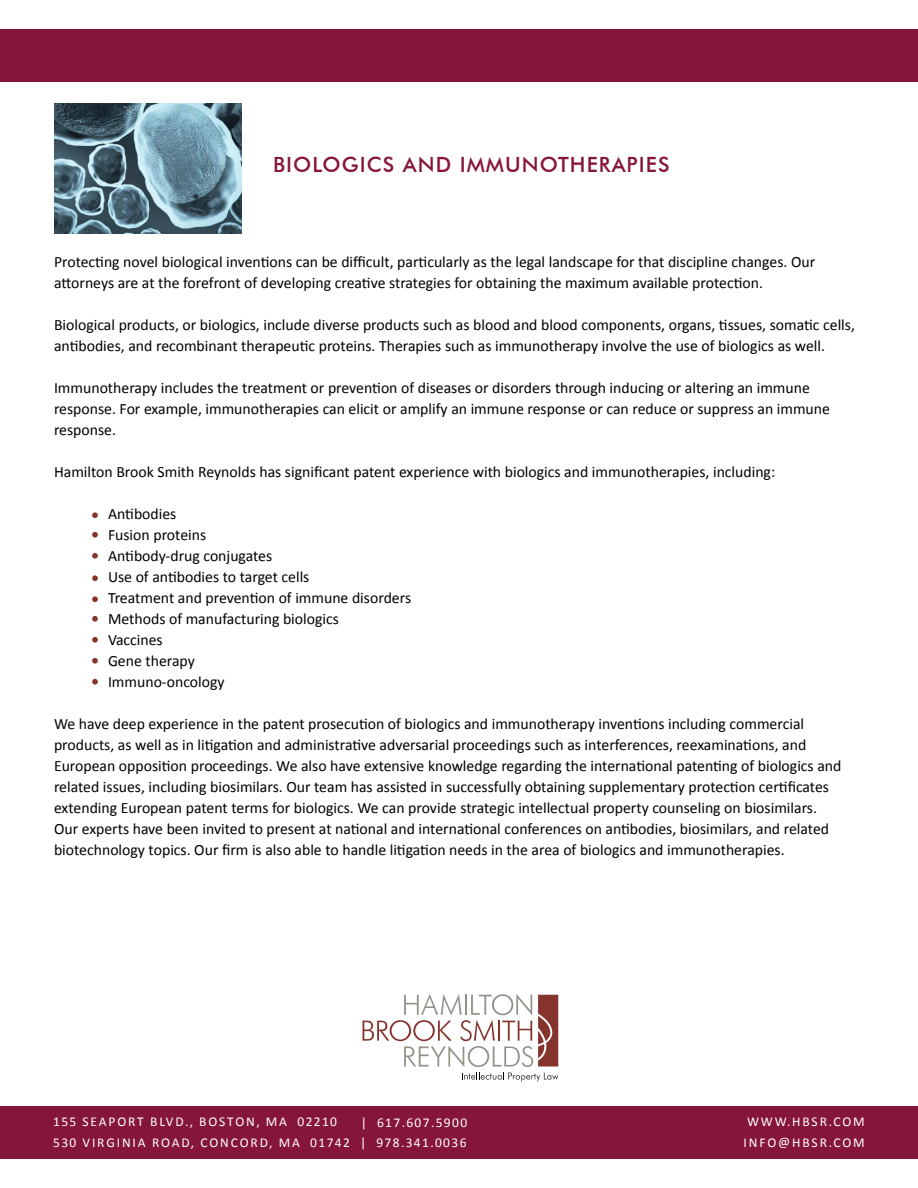
<style>
.page{position:relative;width:918px;height:1188px;background:#fff}
.page>*{position:absolute;margin:0;border:0;box-sizing:border-box;transform-origin:0 0}
.t1{font:500 21px "Futura BT";letter-spacing:.05em;color:#86153a}
.t2{font:15.75px/21px "Calibri";color:#000}
.t3{font:13.5px "Calibri";letter-spacing:.1em;color:#fff}
</style>
<div class="page">
<svg style="left:363px;top:994px;width:195px;height:87px"></svg>
<div style="left:0;top:29px;width:918px;height:52px;background:#86153a"></div>
<div style="left:0;top:1107px;width:918px;height:52px;background:#86153a"></div>
<img style="left:54px;top:104px;width:188px;height:129px">
<svg style="left:92px;top:553px;width:6px;height:6px"></svg>
<svg style="left:92px;top:575px;width:6px;height:6px"></svg>
<svg style="left:92px;top:596px;width:6px;height:6px"></svg>
<svg style="left:92px;top:616px;width:6px;height:6px"></svg>
<svg style="left:92px;top:512px;width:6px;height:6px"></svg>
<svg style="left:92px;top:532px;width:6px;height:6px"></svg>
<svg style="left:92px;top:637px;width:6px;height:6px"></svg>
<svg style="left:92px;top:658px;width:6px;height:6px"></svg>
<svg style="left:92px;top:679px;width:6px;height:6px"></svg>
<h1 class="t1" style="left:273px;top:152px;width:398px">BIOLOGICS AND IMMUNOTHERAPIES</h1>
<p class="t2" style="left:54px;top:251px;width:763px">Protecting novel biological inventions can be difficult, particularly as the legal landscape for that discipline changes. Our attorneys are at the forefront of developing creative strategies for obtaining the maximum available protection.</p>
<p class="t2" style="left:54px;top:314px;width:803px">Biological products, or biologics, include diverse products such as blood and blood components, organs, tissues, somatic cells, antibodies, and recombinant therapeutic proteins. Therapies such as immunotherapy involve the use of biologics as well.</p>
<p class="t2" style="left:54px;top:377px;width:778px">Immunotherapy includes the treatment or prevention of diseases or disorders through inducing or altering an immune response. For example, immunotherapies can elicit or amplify an immune response or can reduce or suppress an immune response.</p>
<p class="t2" style="left:54px;top:461px;width:723px">Hamilton Brook Smith Reynolds has significant patent experience with biologics and immunotherapies, including:</p>
<p class="t2" style="left:108px;top:503px;width:305px">Antibodies<br>Fusion proteins<br>Antibody-drug conjugates<br>Use of antibodies to target cells<br>Treatment and prevention of immune disorders<br>Methods of manufacturing biologics<br>Vaccines<br>Gene therapy<br>Immuno-oncology</p>
<p class="t2" style="left:54px;top:713px;width:789px">We have deep experience in the patent prosecution of biologics and immunotherapy inventions including commercial products, as well as in litigation and administrative adversarial proceedings such as interferences, reexaminations, and European opposition proceedings. We also have extensive knowledge regarding the international patenting of biologics and related issues, including biosimilars. Our team has assisted in successfully obtaining supplementary protection certificates extending European patent terms for biologics. We can provide strategic intellectual property counseling on biosimilars.<br>Our experts have been invited to present at national and international conferences on antibodies, biosimilars, and related biotechnology topics. Our firm is also able to handle litigation needs in the area of biologics and immunotherapies.</p>
<p class="t3" style="left:361px;top:1114px;width:108px">| 617.607.5900</p>
<p class="t3" style="left:53px;top:1113px;width:39px">155 seaport</p>
<p class="t3" style="left:150px;top:1113px;width:59px">b lvd., bosto</p>
<p class="t3" style="left:246px;top:1113px;width:31px">n, ma</p>
<p class="t3" style="left:298px;top:1113px;width:41px">02210</p>
<p class="t3" style="left:53px;top:1134px;width:47px">530 Virgi</p>
<p class="t3" style="left:122px;top:1134px;width:119px">nia Road, Concor</p>
<p class="t3" style="left:260px;top:1134px;width:30px">d, ma</p>
<p class="t3" style="left:310px;top:1134px;width:158px">01742 | 978.341.0036</p>
<p class="t3" style="left:747px;top:1113px;width:14px">www</p>
<p class="t3" style="left:787px;top:1113px;width:15px">.hbsr</p>
<p class="t3" style="left:829px;top:1113px;width:16px">.com</p>
<p class="t3" style="left:744px;top:1134px;width:58px">info@hbsr</p>
<p class="t3" style="left:829px;top:1134px;width:16px">.com</p>
</div>
